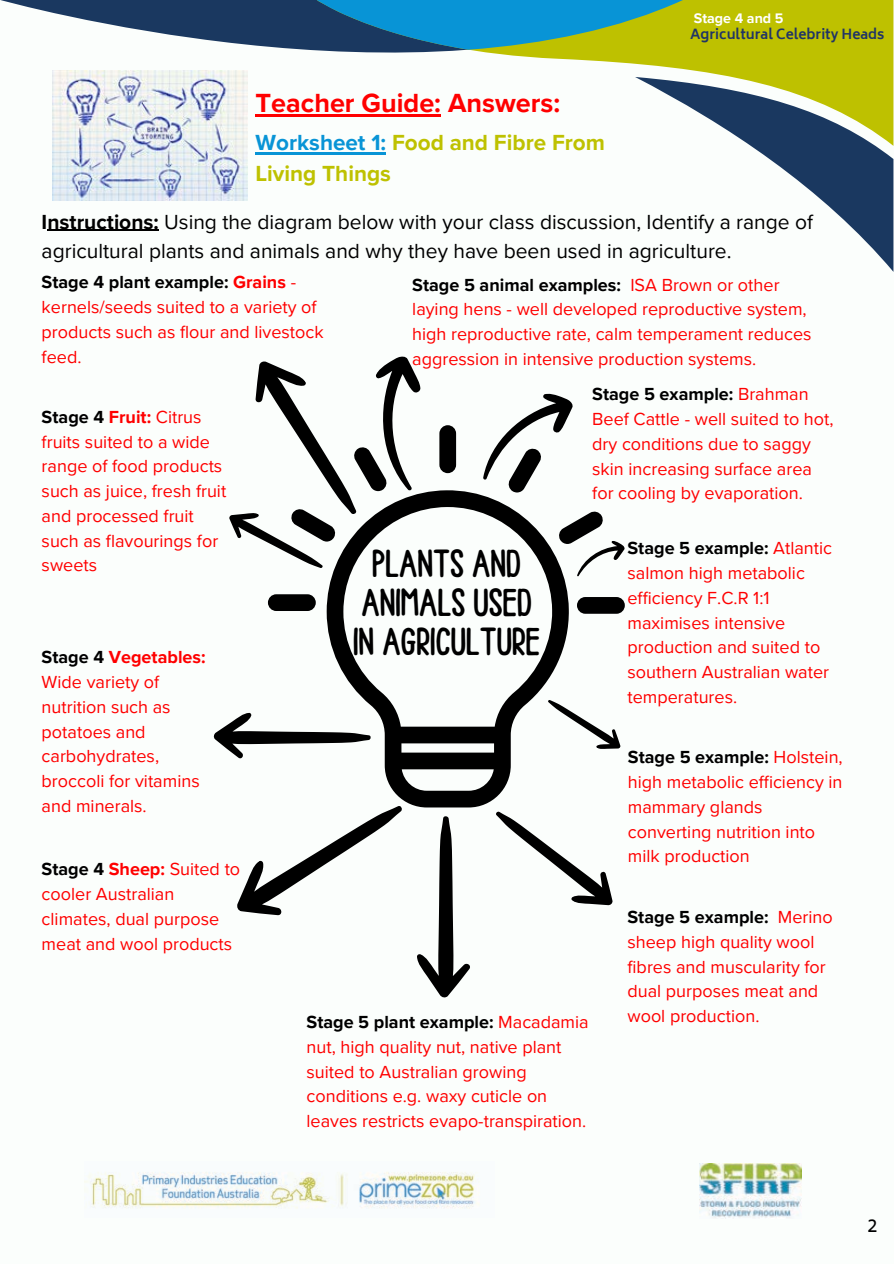
<style>
.page{position:relative;width:894px;height:1264px;background:#fff}
.page>*{position:absolute;margin:0;border:0;box-sizing:border-box;transform-origin:0 0}
.t1{font:41.4px/38.8px "Ballpoint";color:#000;text-align:center}
.t2{font:700 27px "Proxima Nova";color:#f00}
.t3{font:700 22.5px/31.5px "Proxima Nova";color:#bec100}
.t4{font:21px/29.2px "Proxima Nova";color:#000}
.t5{font:18px/24.8px "Proxima Nova";color:#f00}
.t6{font:18px "Biryani";color:#000}
.t7{font:700 14.25px "Proxima Nova";color:#fff}
.t8{font:700 13.5px "Biryani";color:#203466}
.s1{color:#0894d6}
.s2{font-weight:700}
.s3{font-weight:700;color:#000}
</style>
<div class="page">
<div style="left:0;top:0;width:893px;height:1263px;background:#fbfefc"></div>
<svg style="left:0;top:0;width:316px;height:118px"></svg>
<svg style="left:316px;top:0;width:577px;height:117px"></svg>
<svg style="left:316px;top:0;width:367px;height:50px"></svg>
<svg style="left:635px;top:77px;width:258px;height:195px"></svg>
<img style="left:52px;top:71px;width:195px;height:129px">
<svg style="left:268px;top:425px;width:356px;height:382px"></svg>
<img style="left:699px;top:1163px;width:101px;height:54px">
<img style="left:85px;top:1172px;width:390px;height:36px">
<svg style="left:417px;top:816px;width:53px;height:182px"></svg>
<svg style="left:375px;top:356px;width:45px;height:135px"></svg>
<svg style="left:576px;top:541px;width:49px;height:36px"></svg>
<svg style="left:547px;top:699px;width:73px;height:50px"></svg>
<svg style="left:496px;top:811px;width:117px;height:94px"></svg>
<svg style="left:237px;top:804px;width:166px;height:111px"></svg>
<svg style="left:213px;top:712px;width:158px;height:48px"></svg>
<svg style="left:229px;top:361px;width:128px;height:207px"></svg>
<hr style="left:255px;top:114px;width:186px;height:2px;background:#f00">
<hr style="left:255px;top:152px;width:131px;height:2px;background:#0894d6">
<svg style="left:482px;top:393px;width:91px;height:87px"></svg>
<hr style="left:47px;top:230px;width:112px;height:1px;background:#000">
<h2 class="t2" style="left:255px;top:87px;width:306px">Teacher Guide: Answers:</h2>
<p class="t7" style="left:693px;top:10px;width:91px">Stage 4 and 5</p>
<p class="t8" style="left:690px;top:26px;width:196px">Agricultural Celebrity Heads</p>
<p class="t3" style="left:255px;top:127px;width:351px"><span class="s1">Worksheet 1:</span> Food and Fibre From<br>Living Things</p>
<p class="t4" style="left:42px;top:207px;width:772px"><span class="s2">Instructions:</span> Using the diagram below with your class discussion, Identify a range of agricultural plants and animals and why they have been used in agriculture.</p>
<p class="t5" style="left:42px;top:270px;width:283px"><span class="s3">Stage 4 plant example:</span> <span class="s2">Grains</span> - kernels/seeds suited to a variety of products such as flour and livestock feed.</p>
<p class="t5" style="left:412px;top:272px;width:401px"><span class="s3">Stage 5 animal examples:</span> ISA Brown or other laying hens - well developed reproductive system, high reproductive rate, calm temperament reduces aggression in intensive production systems.</p>
<p class="t5" style="left:42px;top:405px;width:186px"><span class="s3">Stage 4</span> <span class="s2">Fruit:</span> Citrus fruits suited to a wide range of food products such as juice, fresh fruit and processed fruit such as flavourings for sweets</p>
<p class="t5" style="left:42px;top:645px;width:165px"><span class="s3">Stage 4</span> <span class="s2">Vegetables:<br></span>Wide variety of nutrition such as potatoes and carbohydrates, broccoli for vitamins and minerals.</p>
<p class="t5" style="left:42px;top:857px;width:200px"><span class="s3">Stage 4</span> <span class="s2">Sheep:</span> Suited to cooler Australian climates, dual purpose meat and wool products</p>
<h1 class="t1" style="left:353px;top:545px;width:188px">PLANTS AND<br>ANIMALS USED<br>IN AGRICULTURE</h1>
<p class="t5" style="left:592px;top:382px;width:243px"><span class="s3">Stage 5 example:</span> Brahman<br>Beef Cattle - well suited to hot, dry conditions due to saggy skin increasing surface area for cooling by evaporation.</p>
<p class="t5" style="left:627px;top:536px;width:206px"><span class="s3">Stage 5 example:</span> Atlantic salmon high metabolic efficiency F.C.R 1:1 maximises intensive production and suited to southern Australian water temperatures.</p>
<p class="t5" style="left:627px;top:745px;width:216px"><span class="s3">Stage 5 example:</span> Holstein, high metabolic efficiency in mammary glands converting nutrition into milk production</p>
<p class="t5" style="left:306px;top:1010px;width:283px"><span class="s3">Stage 5 plant example:</span> Macadamia nut, high quality nut, native plant suited to Australian growing conditions e.g. waxy cuticle on leaves restricts evapo-transpiration.</p>
<p class="t5" style="left:627px;top:905px;width:207px"><span class="s3">Stage 5 example:</span> Merino sheep high quality wool fibres and muscularity for dual purposes meat and wool production.</p>
<p class="t6" style="left:867px;top:1215px;width:11px">2</p>
</div>
